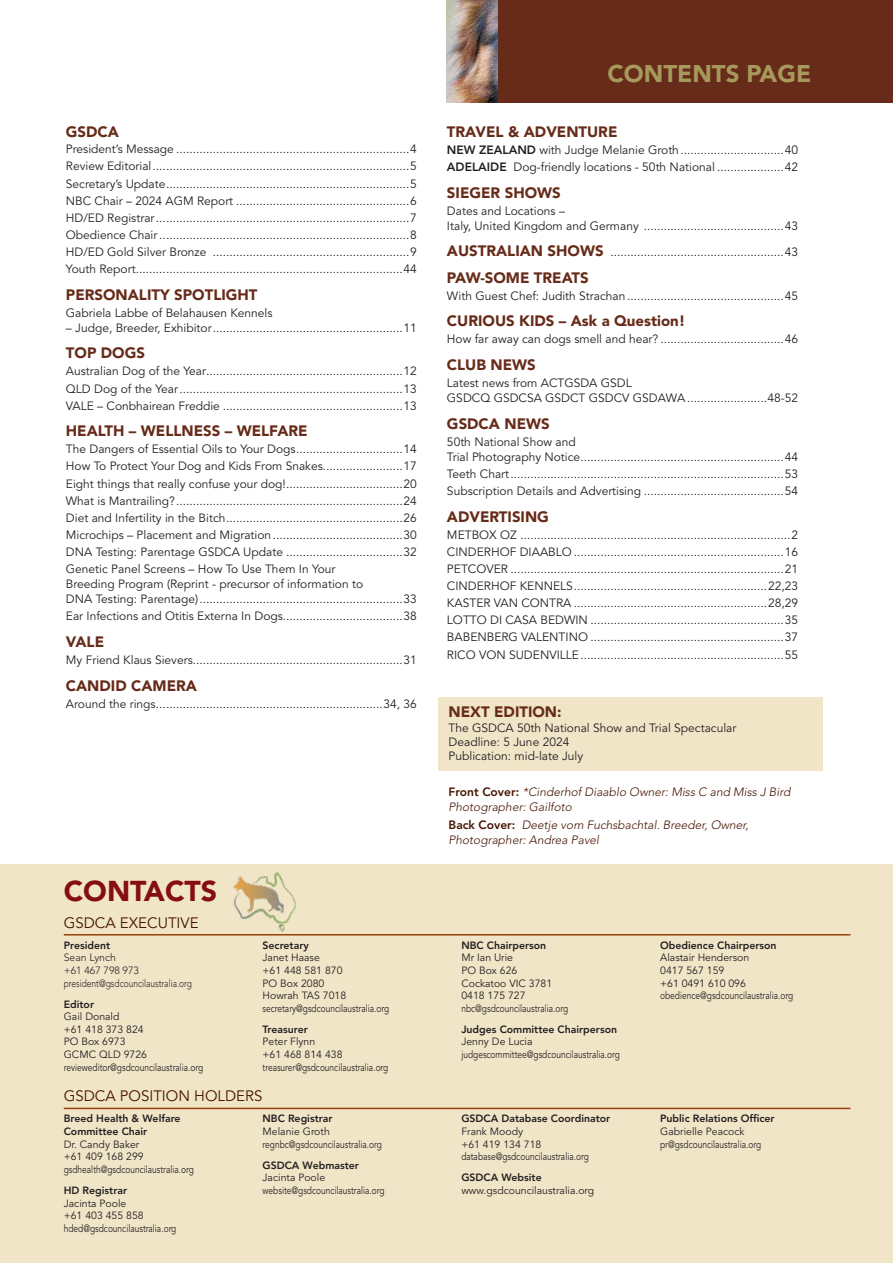
<style>
.page{position:relative;width:893px;height:1263px;background:#fff}
.page>*{position:absolute;margin:0;border:0;box-sizing:border-box;transform-origin:0 0}
.t1{font:900 28.5px "Avenir LT Std";color:#850e11}
.t2{font:900 24px "Avenir LT Std";color:#a6995b}
.t3{font:900 15px "Avenir LT Std";color:#672b19}
.t4{font:15px "Avenir LT Std";color:#471400}
.t5{font:12px/17.1px "Avenir LT Std";color:#231f20}
.t6{font:italic 300 12px/14.4px "Avenir LT Std";color:#471400}
.t7{font:10.5px/12.6px "Avenir LT Std";color:#231f20}
.t8{font:800 10.5px/12.6px "Avenir LT Std";color:#231f20}
.t9{font:300 10.5px/12.6px "Avenir LT Std";color:#231f20}
.s1{font-weight:800}
.s2{font-weight:900;font-size:15px;color:#672b19}
.s3{font-weight:800;font-style:normal}
</style>
<div class="page">
<div style="left:438px;top:697px;width:385px;height:74px;background:#f1e5c8"></div>
<div style="left:0;top:865px;width:893px;height:398px;background:#f1e5c8"></div>
<div style="left:447px;top:0;width:446px;height:102px;background:#672b19"></div>
<hr style="left:64px;top:934px;width:786px;height:1px;background:#96400e">
<hr style="left:64px;top:1108px;width:786px;height:1px;background:#96400e">
<img style="left:446px;top:0;width:51px;height:102px">
<img style="left:233px;top:872px;width:64px;height:60px">
<p class="t3" style="left:66px;top:122px;width:55px">GSDCA</p>
<p class="t5" style="left:66px;top:141px;width:352px;text-align:justify">President’s Message ......................................................................4<br>Review Editorial .............................................................................5<br>Secretary’s Update .........................................................................5<br>NBC Chair – 2024 AGM Report ....................................................6<br>HD/ED Registrar ............................................................................7<br>Obedience Chair ...........................................................................8<br>HD/ED Gold Silver Bronze ...........................................................9<br>Youth Report ................................................................................44</p>
<p class="t3" style="left:66px;top:285px;width:193px">PERSONALITY SPOTLIGHT</p>
<p class="t5" style="left:66px;top:304px;width:208px">Gabriela Labbe of Belahausen Kennels</p>
<p class="t5" style="left:66px;top:319px;width:352px">– Judge, Breeder, Exhibitor .........................................................11</p>
<p class="t3" style="left:66px;top:344px;width:81px">TOP DOGS</p>
<p class="t5" style="left:66px;top:363px;width:352px;text-align:justify">Australian Dog of the Year...........................................................12<br>QLD Dog of the Year ...................................................................13<br>VALE – Conbhairean Freddie ......................................................13</p>
<p class="t3" style="left:66px;top:422px;width:243px">HEALTH – WELLNESS – WELFARE</p>
<p class="t5" style="left:66px;top:441px;width:352px;text-align:justify">The Dangers of Essential Oils to Your Dogs ................................14<br>How To Protect Your Dog and Kids From Snakes........................17<br>Eight things that really confuse your dog! ...................................20<br>What is Mantrailing? ....................................................................24<br>Diet and Infertility in the Bitch .....................................................26<br>Microchips – Placement and Migration .......................................30<br>DNA Testing: Parentage GSDCA Update ...................................32<br>Genetic Panel Screens – How To Use Them In Your</p>
<p class="t5" style="left:66px;top:577px;width:352px;line-height:15px">Breeding Program (Reprint - precursor of information to<br>DNA Testing: Parentage) .............................................................33</p>
<p class="t5" style="left:66px;top:608px;width:352px">Ear Infections and Otitis Externa In Dogs....................................38</p>
<p class="t3" style="left:66px;top:633px;width:40px">VALE</p>
<p class="t5" style="left:66px;top:652px;width:352px">My Friend Klaus Sievers...............................................................31</p>
<p class="t3" style="left:66px;top:676px;width:133px">CANDID CAMERA</p>
<p class="t5" style="left:66px;top:695px;width:352px">Around the rings ....................................................................34, 36</p>
<h1 class="t1" style="left:64px;top:874px;width:155px">CONTACTS</h1>
<p class="t4" style="left:64px;top:914px;width:136px">GSDCA EXECUTIVE</p>
<p class="t8" style="left:64px;top:939px;width:48px">President</p>
<p class="t9" style="left:64px;top:951px;width:130px">Sean Lynch<br>+61 467 798 973 president@gsdcouncilaustralia.org</p>
<p class="t8" style="left:64px;top:998px;width:32px">Editor</p>
<p class="t7" style="left:64px;top:1011px;width:141px">Gail Donald<br>+61 418 373 824<br>PO Box 6973<br>GCMC QLD 9726 revieweditor@gsdcouncilaustralia.org</p>
<p class="t8" style="left:263px;top:939px;width:48px">Secretary</p>
<p class="t7" style="left:263px;top:952px;width:128px">Janet Haase<br>+61 448 581 870<br>PO Box 2080<br>Howrah TAS 7018 secretary@gsdcouncilaustralia.org</p>
<p class="t8" style="left:263px;top:1023px;width:47px">Treasurer</p>
<p class="t7" style="left:263px;top:1036px;width:127px">Peter Flynn<br>+61 468 814 438 treasurer@gsdcouncilaustralia.org</p>
<p class="t4" style="left:64px;top:1087px;width:200px">GSDCA POSITION HOLDERS</p>
<p class="t8" style="left:64px;top:1112px;width:118px">Breed Health &amp; Welfare<br>Committee Chair</p>
<p class="t7" style="left:64px;top:1138px;width:132px">Dr. Candy Baker<br>+61 409 168 299 gsdhealth@gsdcouncilaustralia.org</p>
<p class="t8" style="left:64px;top:1184px;width:65px">HD Registrar</p>
<p class="t7" style="left:64px;top:1197px;width:114px">Jacinta Poole<br>+61 403 455 858 hded@gsdcouncilaustralia.org</p>
<p class="t8" style="left:263px;top:1112px;width:72px">NBC Registrar</p>
<p class="t7" style="left:263px;top:1125px;width:121px">Melanie Groth regnbc@gsdcouncilaustralia.org</p>
<p class="t8" style="left:263px;top:1159px;width:98px">GSDCA Webmaster</p>
<p class="t7" style="left:263px;top:1172px;width:123px">Jacinta Poole website@gsdcouncilaustralia.org</p>
<h2 class="t2" style="left:607px;top:59px;width:205px">CONTENTS PAGE</h2>
<p class="t3" style="left:447px;top:122px;width:172px">TRAVEL &amp; ADVENTURE</p>
<p class="t5" style="left:447px;top:142px;width:352px"><span class="s1">NEW ZEALAND</span> with Judge Melanie Groth ...............................40<br><span class="s1">ADELAIDE</span> Dog-friendly locations - 50th National ....................42</p>
<p class="t3" style="left:447px;top:183px;width:115px">SIEGER SHOWS</p>
<p class="t5" style="left:447px;top:203px;width:352px;line-height:15px">Dates and Locations –<br>Italy, United Kingdom and Germany ..........................................43</p>
<p class="t5" style="left:447px;top:244px;width:352px"><span class="s2">AUSTRALIAN SHOWS</span> ....................................................43</p>
<p class="t3" style="left:447px;top:268px;width:143px">PAW-SOME TREATS</p>
<p class="t5" style="left:447px;top:287px;width:352px">With Guest Chef: Judith Strachan ...............................................45</p>
<p class="t3" style="left:447px;top:312px;width:240px">CURIOUS KIDS – Ask a Question!</p>
<p class="t5" style="left:447px;top:331px;width:352px">How far away can dogs smell and hear? .....................................46</p>
<p class="t3" style="left:447px;top:356px;width:90px">CLUB NEWS</p>
<p class="t5" style="left:447px;top:376px;width:352px;line-height:15px">Latest news from ACTGSDA GSDL<br>GSDCQ GSDCSA GSDCT GSDCV GSDAWA ........................48-52</p>
<p class="t3" style="left:447px;top:414px;width:104px">GSDCA NEWS</p>
<p class="t5" style="left:447px;top:434px;width:352px;line-height:15px">50th National Show and<br>Trial Photography Notice .............................................................44</p>
<p class="t5" style="left:447px;top:465px;width:352px">Teeth Chart ..................................................................................53<br>Subscription Details and Advertising ..........................................54</p>
<p class="t3" style="left:447px;top:507px;width:103px">ADVERTISING</p>
<p class="t5" style="left:447px;top:526px;width:352px;text-align:justify">METBOX OZ .................................................................................2<br>CINDERHOF DIAABLO ...............................................................16<br>PETCOVER ..................................................................................21<br>CINDERHOF KENNELS ..........................................................22,23<br>KASTER VAN CONTRA ..........................................................28,29<br>LOTTO DI CASA BEDWIN ..........................................................35<br>BABENBERG VALENTINO ..........................................................37<br>RICO VON SUDENVILLE .............................................................55</p>
<p class="t3" style="left:449px;top:703px;width:115px">NEXT EDITION:</p>
<p class="t5" style="left:449px;top:721px;width:289px;line-height:14.4px">The GSDCA 50th National Show and Trial Spectacular<br>Deadline: 5 June 2024<br>Publication: mid-late July</p>
<p class="t6" style="left:449px;top:785px;width:343px"><span class="s3">Front Cover:</span> *Cinderhof Diaablo Owner: Miss C and Miss J Bird<br>Photographer: Gailfoto</p>
<p class="t6" style="left:449px;top:818px;width:301px"><span class="s3">Back Cover:</span> Deetje vom Fuchsbachtal. Breeder, Owner,<br>Photographer: Andrea Pavel</p>
<p class="t8" style="left:461px;top:939px;width:86px">NBC Chairperson</p>
<p class="t7" style="left:461px;top:952px;width:108px">Mr Ian Urie<br>PO Box 626<br>Cockatoo VIC 3781<br>0418 175 727 nbc@gsdcouncilaustralia.org</p>
<p class="t8" style="left:461px;top:1023px;width:157px">Judges Committee Chairperson</p>
<p class="t7" style="left:461px;top:1036px;width:160px">Jenny De Lucia judgescommittee@gsdcouncilaustralia.org</p>
<p class="t8" style="left:461px;top:1112px;width:150px">GSDCA Database Coordinator</p>
<p class="t7" style="left:461px;top:1125px;width:129px">Frank Moody<br>+61 419 134 718 database@gsdcouncilaustralia.org</p>
<p class="t8" style="left:461px;top:1171px;width:82px">GSDCA Website</p>
<p class="t7" style="left:461px;top:1184px;width:134px">www.gsdcouncilaustralia.org</p>
<p class="t8" style="left:660px;top:939px;width:118px">Obedience Chairperson</p>
<p class="t7" style="left:660px;top:952px;width:135px">Alastair Henderson<br>0417 567 159<br>+61 0491 610 096 obedience@gsdcouncilaustralia.org</p>
<p class="t8" style="left:660px;top:1112px;width:116px">Public Relations Officer</p>
<p class="t7" style="left:660px;top:1125px;width:102px">Gabrielle Peacock pr@gsdcouncilaustralia.org</p>
</div>
